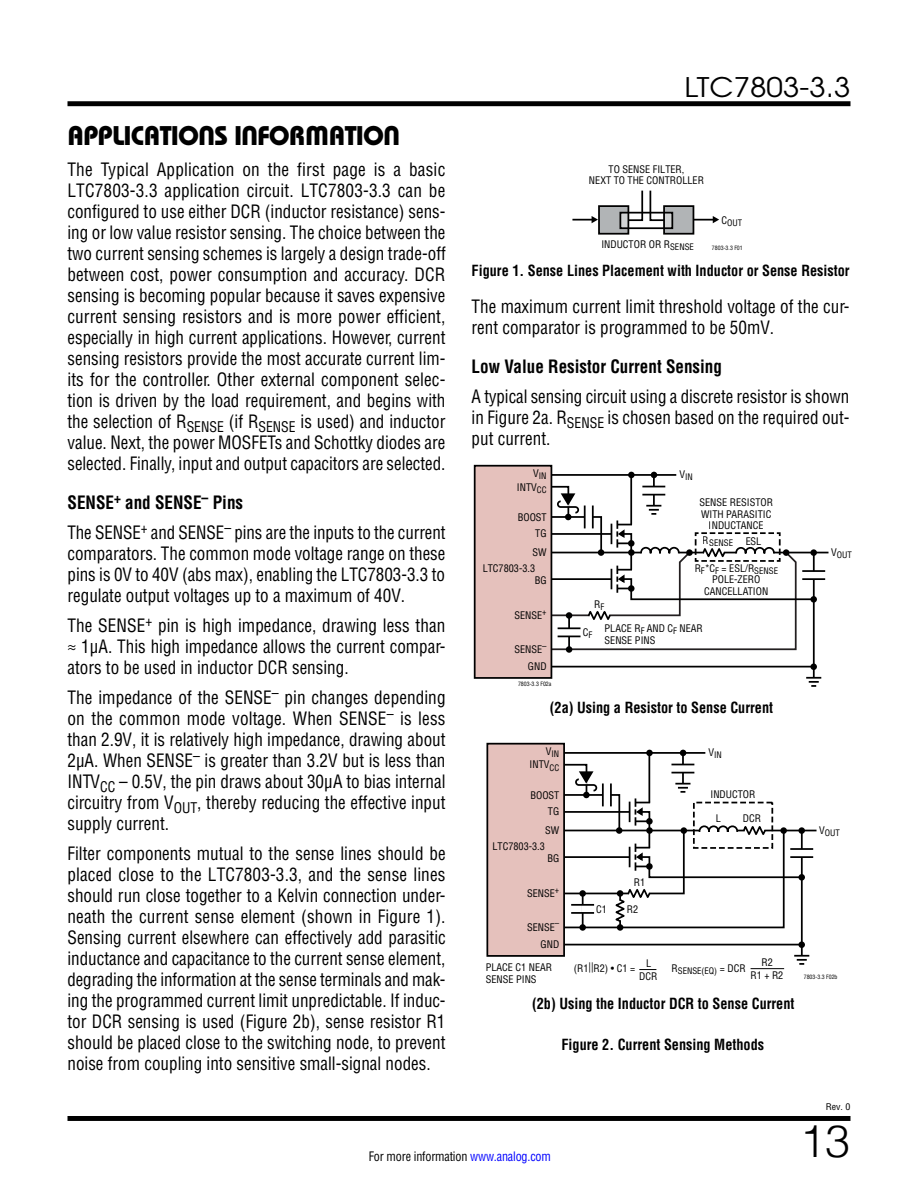
<style>
.page{position:relative;width:918px;height:1188px;background:#fff}
.page>*{position:absolute;margin:0;border:0;box-sizing:border-box;transform-origin:0 0}
.t1{font:300 45px "Helvetica";color:#000}
.t2{font:27px "Linear Bauhaus";letter-spacing:-.02em;color:#000}
.t3{font:27px "Avant Garde";color:#000;scale:1.1 1}
.t4{font:18px/21px "Linear Helv Cond";color:#000;text-align:justify;scale:.96 1}
.t5{font:18px/21px "Linear Helv Cond";color:#000;text-align:justify;scale:.95 1}
.t6{font:18px/30px "Linear Helv Cond";color:#000;scale:.94 1}
.t7{font:700 18px "Linear Helv Cond";color:#000;scale:.95 1}
.t8{font:700 15px "Linear Helv Cond";color:#000;scale:.95 1}
.t9{font:12.75px "Linear Helv Cond";letter-spacing:-.015em;color:#000;scale:.95 1}
.t10{font:10.2px/11.7px "Linear Helv Cond";color:#000;text-align:right}
.t11{font:10.2px/11.7px "Linear Helv Cond";color:#010101;text-align:center}
.t12{font:9px "Linear Helv Cond";color:#000;scale:1.1 1}
.t13{font:8.7px "Linear Helv Cond";color:#000}
.t14{font:8.7px "Linear Helv Cond";color:#010101}
.t15{font:5.85px "Linear Helv Cond";color:#000}
.s1{font-weight:700}
.s2{font-size:10.2px}
.s3{color:#00f}
</style>
<div class="page">
<div style="left:68px;top:1116px;width:782px;height:5px;background:#000"></div>
<div style="left:68px;top:101px;width:782px;height:5px;background:#000"></div>
<div style="left:599px;top:206px;width:29px;height:28px;background:#b1b4b6"></div>
<div style="left:664px;top:206px;width:29px;height:28px;background:#b1b4b6"></div>
<div style="left:620px;top:213px;width:8px;height:15px;background:#d1d3d4"></div>
<div style="left:664px;top:213px;width:8px;height:15px;background:#d1d3d4"></div>
<div style="left:598px;top:205px;width:31px;height:30px;border:2px solid #000"></div>
<div style="left:663px;top:205px;width:31px;height:30px;border:2px solid #000"></div>
<div style="left:620px;top:212px;width:53px;height:17px;border:2px solid #000"></div>
<svg style="left:627px;top:190px;width:39px;height:32px"></svg>
<hr style="left:694px;top:219px;width:22px;height:2px;background:#000">
<svg style="left:713px;top:216px;width:6px;height:7px"></svg>
<hr style="left:572px;top:219px;width:23px;height:2px;background:#000">
<svg style="left:592px;top:216px;width:6px;height:7px"></svg>
<hr style="left:633px;top:552px;width:196px;height:1px;background:#000">
<div style="left:475px;top:466px;width:76px;height:212px;background:#e5c1bc"></div>
<div style="left:474px;top:465px;width:78px;height:214px;border:2px solid #000"></div>
<hr style="left:813px;top:553px;width:2px;height:125px;background:#000">
<svg style="left:806px;top:677px;width:15px;height:10px"></svg>
<hr style="left:552px;top:666px;width:261px;height:2px;background:#000">
<div style="left:810px;top:663px;width:7px;height:7px;background:#000;border-radius:50%"></div>
<div style="left:566px;top:646px;width:6px;height:7px;background:#000;border-radius:50%"></div>
<hr style="left:802px;top:570px;width:23px;height:2px;background:#000">
<hr style="left:802px;top:578px;width:23px;height:2px;background:#000">
<svg style="left:549px;top:472px;width:267px;height:179px"></svg>
<hr style="left:651px;top:830px;width:166px;height:1px;background:#000">
<div style="left:487px;top:744px;width:77px;height:212px;background:#e5c1bc"></div>
<div style="left:486px;top:743px;width:79px;height:214px;border:2px solid #000"></div>
<hr style="left:801px;top:831px;width:2px;height:125px;background:#000">
<svg style="left:794px;top:955px;width:15px;height:10px"></svg>
<hr style="left:565px;top:944px;width:236px;height:1px;background:#000">
<div style="left:798px;top:941px;width:7px;height:7px;background:#000;border-radius:50%"></div>
<div style="left:617px;top:924px;width:6px;height:7px;background:#000;border-radius:50%"></div>
<hr style="left:790px;top:848px;width:23px;height:2px;background:#000">
<hr style="left:790px;top:856px;width:23px;height:2px;background:#000">
<svg style="left:562px;top:750px;width:242px;height:179px"></svg>
<svg style="left:639px;top:969px;width:17px;height:1px"></svg>
<hr style="left:751px;top:968px;width:33px;height:1px;background:#000">
<h2 class="t2" style="left:68px;top:119px;width:334px">APPLICATIONS INFORMATION</h2>
<p class="t4" style="left:68px;top:159px;width:396px">The Typical Application on the first page is a basic LTC7803-3.3 application circuit. LTC7803-3.3 can be configured to use either DCR (inductor resistance) sens&shy;ing or low value resistor sensing. The choice between the two current sensing schemes is largely a design trade-off between cost, power consumption and accuracy. DCR sensing is becoming popular because it saves expensive current sensing resistors and is more power efficient, especially in high current applications. However, current sensing resistors provide the most accurate current lim&shy;its for the controller. Other external component selec&shy;tion is driven by the load requirement, and begins with the selection of R<sub>SENSE</sub> (if R<sub>SENSE</sub> is used) and inductor value. Next, the power MOSFETs and Schottky diodes are selected. Finally, input and output capacitors are selected.</p>
<p class="t6" style="left:68px;top:488px;width:404px"><span class="s1">SENSE</span><sup>+</sup> <span class="s1">and SENSE</span><sup>–</sup> <span class="s1">Pins<br></span>The SENSE<sup>+</sup> and SENSE<sup>–</sup> pins are the inputs to the current</p>
<p class="t5" style="left:68px;top:543px;width:399px">comparators. The common mode voltage range on these pins is 0V to 40V (abs max), enabling the LTC7803-3.3 to regulate output voltages up to a maximum of 40V.</p>
<p class="t4" style="left:68px;top:615px;width:395px">The SENSE<sup>+</sup> pin is high impedance, drawing less than ≈ 1μA. This high impedance allows the current compar&shy;ators to be used in inductor DCR sensing.</p>
<p class="t4" style="left:67px;top:687px;width:395px">The impedance of the SENSE<sup>–</sup> pin changes depending on the common mode voltage. When SENSE<sup>–</sup> is less than 2.9V, it is relatively high impedance, drawing about 2µA. When SENSE<sup>–</sup> is greater than 3.2V but is less than INTV<sub>CC</sub> – 0.5V, the pin draws about 30μA to bias internal circuitry from V<sub>OUT</sub>, thereby reducing the effective input supply current.</p>
<p class="t5" style="left:67px;top:843px;width:400px">Filter components mutual to the sense lines should be placed close to the LTC7803-3.3, and the sense lines should run close together to a Kelvin connection under&shy;neath the current sense element (shown in Figure 1).<br>Sensing current elsewhere can effectively add parasitic inductance and capacitance to the current sense element, degrading the information at the sense terminals and mak&shy;ing the programmed current limit unpredictable. If induc&shy;tor DCR sensing is used (Figure 2b), sense resistor R1 should be placed close to the switching node, to prevent noise from coupling into sensitive small-signal nodes.</p>
<h2 class="t3" style="left:685px;top:70px;width:152px">LTC7803-3.3</h2>
<p class="t10" style="left:589px;top:163px;width:116px;text-align:center">TO SENSE FILTER,<br>NEXT TO THE CONTROLLER</p>
<p class="t13" style="left:721px;top:218px;width:22px"><sup>C</sup>OUT</p>
<p class="t10" style="left:601px;top:238px;width:94px">INDUCTOR OR R<sub>SENSE</sub></p>
<p class="t15" style="left:712px;top:244px;width:32px">7803-3.3 F01</p>
<p class="t8" style="left:472px;top:261px;width:399px">Figure 1. Sense Lines Placement with Inductor or Sense Resistor</p>
<p class="t5" style="left:472px;top:296px;width:399px">The maximum current limit threshold voltage of the cur&shy;rent comparator is programmed to be 50mV.</p>
<p class="t7" style="left:472px;top:355px;width:265px">Low Value Resistor Current Sensing</p>
<p class="t5" style="left:472px;top:386px;width:399px">A typical sensing circuit using a discrete resistor is shown in Figure 2a. R<sub>SENSE</sub> is chosen based on the required out&shy;put current.</p>
<p class="t13" style="left:533px;top:470px;width:15px"><sup>V</sup>IN</p>
<p class="t13" style="left:679px;top:472px;width:15px"><sup>V</sup>IN</p>
<p class="t10" style="left:517px;top:481px;width:31px">INTV<sub>CC</sub></p>
<p class="t10" style="left:518px;top:509px;width:30px;line-height:16.4px">BOOST<br>TG</p>
<p class="t10" style="left:532px;top:546px;width:16px">SW</p>
<p class="t10" style="left:535px;top:574px;width:13px">BG</p>
<p class="t10" style="left:605px;top:622px;width:100px;text-align:left">PLACE R<sub>F</sub> AND C<sub>F</sub> NEAR<br>SENSE PINS</p>
<p class="t11" style="left:699px;top:496px;width:75px">SENSE RESISTOR<br>WITH PARASITIC<br>INDUCTANCE</p>
<p class="t11" style="left:694px;top:562px;width:85px">R<sub>F</sub>*C<sub>F</sub> = ESL/R<sub>SENSE<br></sub>POLE-ZERO<br>CANCELLATION</p>
<p class="t14" style="left:703px;top:537px;width:60px"><sup>R</sup>SENSE <span class="s2">ESL</span></p>
<p class="t10" style="left:483px;top:562px;width:54px">LTC7803-3.3</p>
<p class="t10" style="left:594px;top:598px;width:12px">R<sub>F</sub></p>
<p class="t10" style="left:514px;top:610px;width:34px">SENSE<sup>+</sup></p>
<p class="t10" style="left:514px;top:640px;width:34px;line-height:17.2px">SENSE<sup>–<br></sup>GND</p>
<p class="t10" style="left:583px;top:627px;width:11px">C<sub>F</sub></p>
<p class="t15" style="left:518px;top:680px;width:35px">7803-3.3 F02a</p>
<p class="t8" style="left:550px;top:698px;width:236px">(2a) Using a Resistor to Sense Current</p>
<p class="t13" style="left:831px;top:550px;width:22px"><sup>V</sup>OUT</p>
<p class="t13" style="left:546px;top:748px;width:15px"><sup>V</sup>IN</p>
<p class="t13" style="left:709px;top:749px;width:15px"><sup>V</sup>IN</p>
<p class="t10" style="left:530px;top:759px;width:31px">INTV<sub>CC</sub></p>
<p class="t10" style="left:530px;top:787px;width:30px;line-height:16.4px">BOOST<br>TG</p>
<p class="t10" style="left:545px;top:824px;width:16px">SW</p>
<p class="t10" style="left:547px;top:852px;width:13px">BG</p>
<p class="t10" style="left:711px;top:788px;width:46px">INDUCTOR</p>
<p class="t10" style="left:743px;top:813px;width:20px">DCR</p>
<p class="t10" style="left:716px;top:813px;width:7px">L</p>
<p class="t10" style="left:492px;top:840px;width:54px">LTC7803-3.3</p>
<p class="t10" style="left:527px;top:888px;width:34px">SENSE<sup>+</sup></p>
<p class="t10" style="left:527px;top:918px;width:34px;line-height:17.2px">SENSE<sup>–<br></sup>GND</p>
<p class="t10" style="left:486px;top:961px;width:68px;text-align:left">PLACE C1 NEAR<br>SENSE PINS</p>
<p class="t10" style="left:596px;top:903px;width:12px">C1</p>
<p class="t10" style="left:634px;top:876px;width:13px">R1</p>
<p class="t10" style="left:627px;top:903px;width:13px">R2</p>
<p class="t10" style="left:574px;top:962px;width:63px">(R1||R2) • C1 =</p>
<p class="t10" style="left:639px;top:956px;width:20px;line-height:13px;text-align:center">L<br>DCR</p>
<p class="t13" style="left:672px;top:965px;width:76px"><sup>R</sup>SENSE(EQ) <sup>=</sup> <sup>DCR</sup></p>
<p class="t10" style="left:750px;top:955px;width:34px;line-height:13px;text-align:center">R2<br>R1 + R2</p>
<p class="t8" style="left:532px;top:995px;width:278px">(2b) Using the Inductor DCR to Sense Current</p>
<p class="t8" style="left:561px;top:1035px;width:215px">Figure 2. Current Sensing Methods</p>
<p class="t13" style="left:819px;top:828px;width:22px"><sup>V</sup>OUT</p>
<p class="t15" style="left:804px;top:973px;width:35px">7803-3.3 F02b</p>
<p class="t12" style="left:826px;top:1102px;width:24px">Rev. 0</p>
<p class="t9" style="left:369px;top:1148px;width:193px">For more information <span class="s3">www.analog.com</span></p>
<h1 class="t1" style="left:800px;top:1103px;width:52px">13</h1>
</div>
